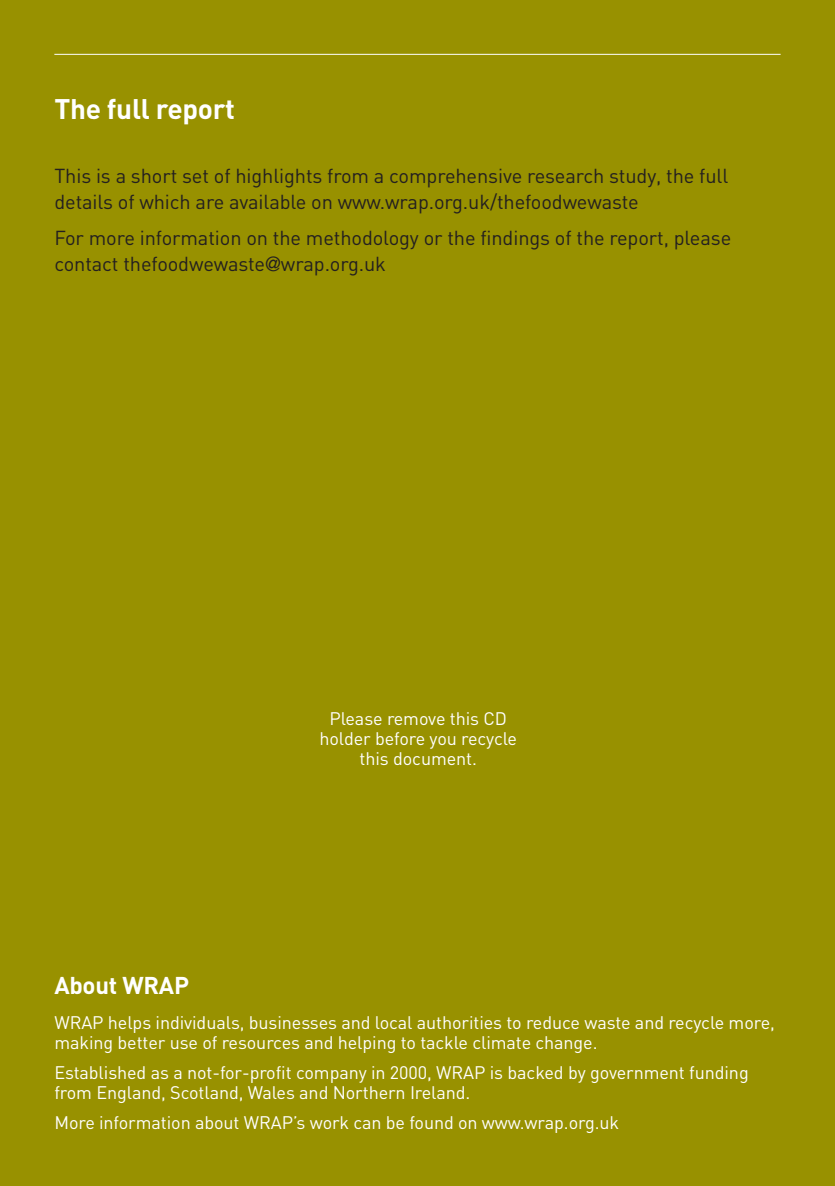
<style>
.page{position:relative;width:835px;height:1186px;background:#fff}
.page>*{position:absolute;margin:0;border:0;box-sizing:border-box;transform-origin:0 0}
.t1{font:700 28px "DIN";letter-spacing:-.01em;color:#fff}
.t2{font:700 24px "DIN";letter-spacing:-.01em;color:#fff}
.t3{font:20px/26px "DIN";letter-spacing:-.005em;color:#231f20}
.t4{font:18px/20px "DIN";letter-spacing:-.005em;color:#fff}
.s1{font-family:"Helvetica Neue"}
</style>
<div class="page">
<div style="left:0;top:0;width:834px;height:1186px;background:#989100"></div>
<h1 class="t1" style="left:54px;top:93px;width:182px">The full report</h1>
<p class="t3" style="left:54px;top:163px;width:675px">This is a short set of highlights from a comprehensive research study, the full details of which are available on www.wrap.org.uk/thefoodwewaste</p>
<p class="t3" style="left:54px;top:225px;width:678px">For more information on the methodology or the findings of the report, please contact thefoodwewaste<span class="s1">@</span>wrap.org.uk</p>
<h2 class="t2" style="left:54px;top:972px;width:136px">About WRAP</h2>
<p class="t4" style="left:319px;top:709px;width:199px;text-align:center">Please remove this CD holder before you recycle this document.</p>
<p class="t4" style="left:54px;top:1013px;width:721px">WRAP helps individuals, businesses and local authorities to reduce waste and recycle more, making better use of resources and helping to tackle climate change.</p>
<p class="t4" style="left:54px;top:1063px;width:695px">Established as a not-for-profit company in 2000, WRAP is backed by government funding from England, Scotland, Wales and Northern Ireland.</p>
<p class="t4" style="left:54px;top:1113px;width:566px">More information about WRAP’s work can be found on www.wrap.org.uk</p>
</div>
